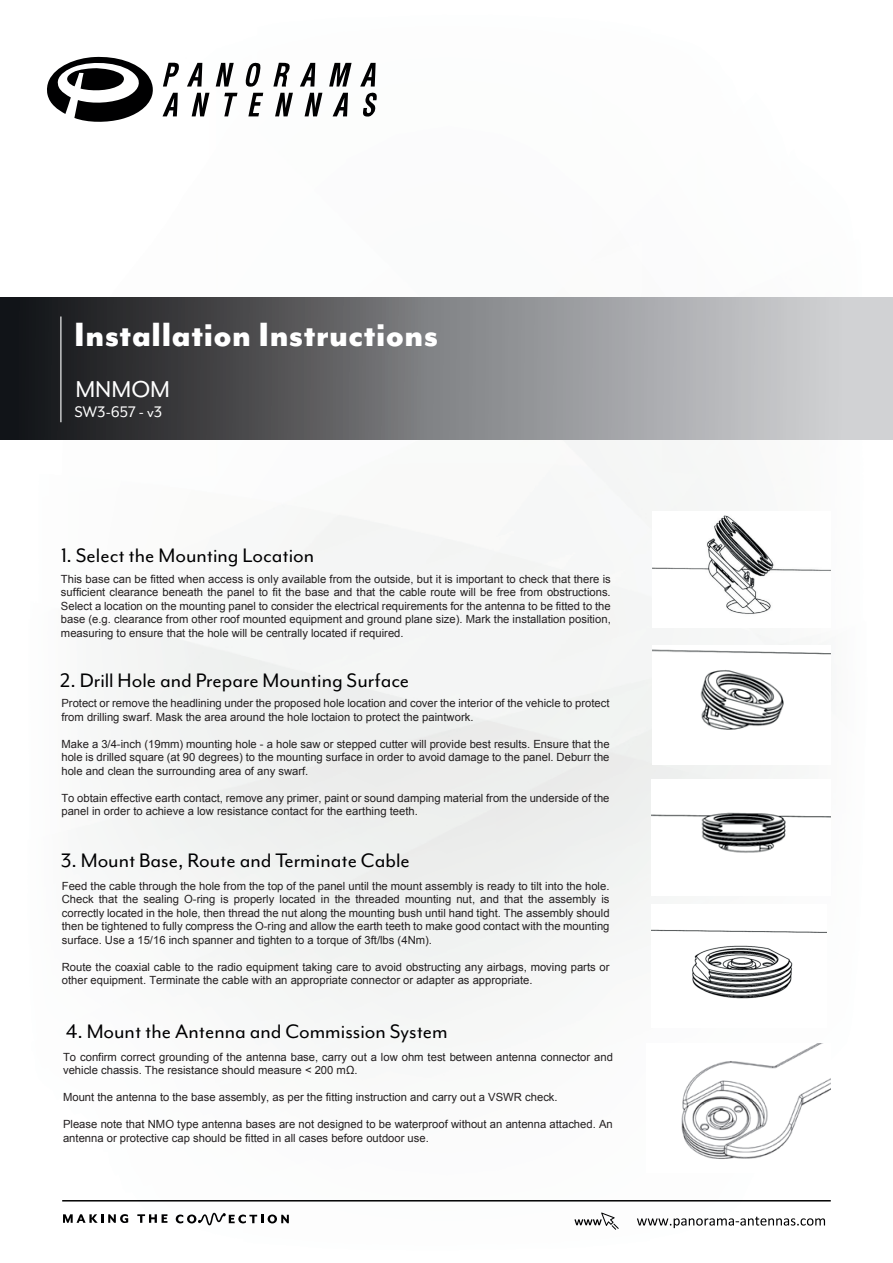
<style>
.page{position:relative;width:893px;height:1263px;background:#fff}
.page>*{position:absolute;margin:0;border:0;box-sizing:border-box;transform-origin:0 0}
.t1{font:800 38.7px "Mr Eaves Mod OT";color:#fff}
.t2{font:26.4px "Mr Eaves Mod OT";color:#fff}
.t3{font:22.5px "Mr Eaves Mod OT";color:#000001}
.t4{font:17.55px "Mr Eaves Mod OT";color:#fff}
.t5{font:11.25px/13.5px "Arial";color:#231f20}
</style>
<div class="page">
<img style="left:0;top:62px;width:893px;height:1167px">
<svg style="left:360px;top:63px;width:17px;height:54px"></svg>
<svg style="left:329px;top:63px;width:23px;height:24px"></svg>
<svg style="left:333px;top:93px;width:15px;height:23px"></svg>
<svg style="left:305px;top:93px;width:17px;height:23px"></svg>
<svg style="left:300px;top:63px;width:15px;height:24px"></svg>
<svg style="left:275px;top:93px;width:18px;height:23px"></svg>
<svg style="left:273px;top:62px;width:18px;height:25px"></svg>
<svg style="left:244px;top:63px;width:19px;height:53px"></svg>
<svg style="left:224px;top:93px;width:13px;height:23px"></svg>
<svg style="left:216px;top:63px;width:18px;height:24px"></svg>
<svg style="left:192px;top:93px;width:17px;height:23px"></svg>
<svg style="left:187px;top:63px;width:15px;height:24px"></svg>
<svg style="left:163px;top:62px;width:17px;height:25px"></svg>
<svg style="left:163px;top:93px;width:15px;height:23px"></svg>
<svg style="left:46px;top:56px;width:109px;height:67px"></svg>
<div style="left:0;top:297px;width:893px;height:142px;background:linear-gradient(to right,#131417,#e2e3e6)"></div>
<hr style="left:62px;top:1200px;width:769px;height:1px;background:#000001">
<svg style="left:637px;top:1217px;width:188px;height:11px"></svg>
<svg style="left:574px;top:1212px;width:45px;height:18px"></svg>
<svg style="left:63px;top:1214px;width:65px;height:9px"></svg>
<svg style="left:137px;top:1214px;width:30px;height:9px"></svg>
<svg style="left:176px;top:1213px;width:113px;height:12px"></svg>
<hr style="left:60px;top:316px;width:1px;height:106px;background:#fff">
<img style="left:647px;top:1043px;width:184px;height:130px">
<img style="left:652px;top:511px;width:178px;height:116px">
<img style="left:652px;top:646px;width:178px;height:118px">
<img style="left:651px;top:780px;width:179px;height:116px">
<img style="left:651px;top:904px;width:176px;height:124px">
<h1 class="t1" style="left:74px;top:313px;width:366px">Installation Instructions</h1>
<h2 class="t2" style="left:75px;top:374px;width:96px">MNMOM</h2>
<h3 class="t4" style="left:74px;top:402px;width:89px">SW3-657 - v3</h3>
<h3 class="t3" style="left:61px;top:543px;width:255px">1. Select the Mounting Location</h3>
<p class="t5" style="left:61px;top:572px;width:551px;text-align:justify">This base can be fitted when access is only available from the outside, but it is important to check that there is sufficient clearance beneath the panel to fit the base and that the cable route will be free from obstructions.<br>Select a location on the mounting panel to consider the electrical requirements for the antenna to be fitted to the base (e.g. clearance from other roof mounted equipment and ground plane size). Mark the installation position, measuring to ensure that the hole will be centrally located if required.</p>
<h3 class="t3" style="left:60px;top:668px;width:351px">2. Drill Hole and Prepare Mounting Surface</h3>
<p class="t5" style="left:61px;top:697px;width:550px">Protect or remove the headlining under the proposed hole location and cover the interior of the vehicle to protect from drilling swarf. Mask the area around the hole loctaion to protect the paintwork.</p>
<p class="t5" style="left:61px;top:737px;width:550px;text-align:justify">Make a 3/4-inch (19mm) mounting hole - a hole saw or stepped cutter will provide best results. Ensure that the hole is drilled square (at 90 degrees) to the mounting surface in order to avoid damage to the panel. Deburr the hole and clean the surrounding area of any swarf.</p>
<p class="t5" style="left:61px;top:791px;width:550px">To obtain effective earth contact, remove any primer, paint or sound damping material from the underside of the panel in order to achieve a low resistance contact for the earthing teeth.</p>
<h3 class="t3" style="left:61px;top:848px;width:351px">3. Mount Base, Route and Terminate Cable</h3>
<p class="t5" style="left:62px;top:879px;width:549px;text-align:justify">Feed the cable through the hole from the top of the panel until the mount assembly is ready to tilt into the hole.<br>Check that the sealing O-ring is properly located in the threaded mounting nut, and that the assembly is correctly located in the hole, then thread the nut along the mounting bush until hand tight. The assembly should then be tightened to fully compress the O-ring and allow the earth teeth to make good contact with the mounting surface. Use a 15/16 inch spanner and tighten to a torque of 3ft/lbs (4Nm).</p>
<p class="t5" style="left:62px;top:960px;width:549px">Route the coaxial cable to the radio equipment taking care to avoid obstructing any airbags, moving parts or other equipment. Terminate the cable with an appropriate connector or adapter as appropriate.</p>
<h3 class="t3" style="left:66px;top:1019px;width:384px">4. Mount the Antenna and Commission System</h3>
<p class="t5" style="left:63px;top:1050px;width:551px">To confirm correct grounding of the antenna base, carry out a low ohm test between antenna connector and vehicle chassis. The resistance should measure &lt; 200 mΩ.</p>
<p class="t5" style="left:63px;top:1091px;width:496px">Mount the antenna to the base assembly, as per the fitting instruction and carry out a VSWR check.</p>
<p class="t5" style="left:63px;top:1118px;width:551px">Please note that NMO type antenna bases are not designed to be waterproof without an antenna attached. An antenna or protective cap should be fitted in all cases before outdoor use.</p>
</div>
